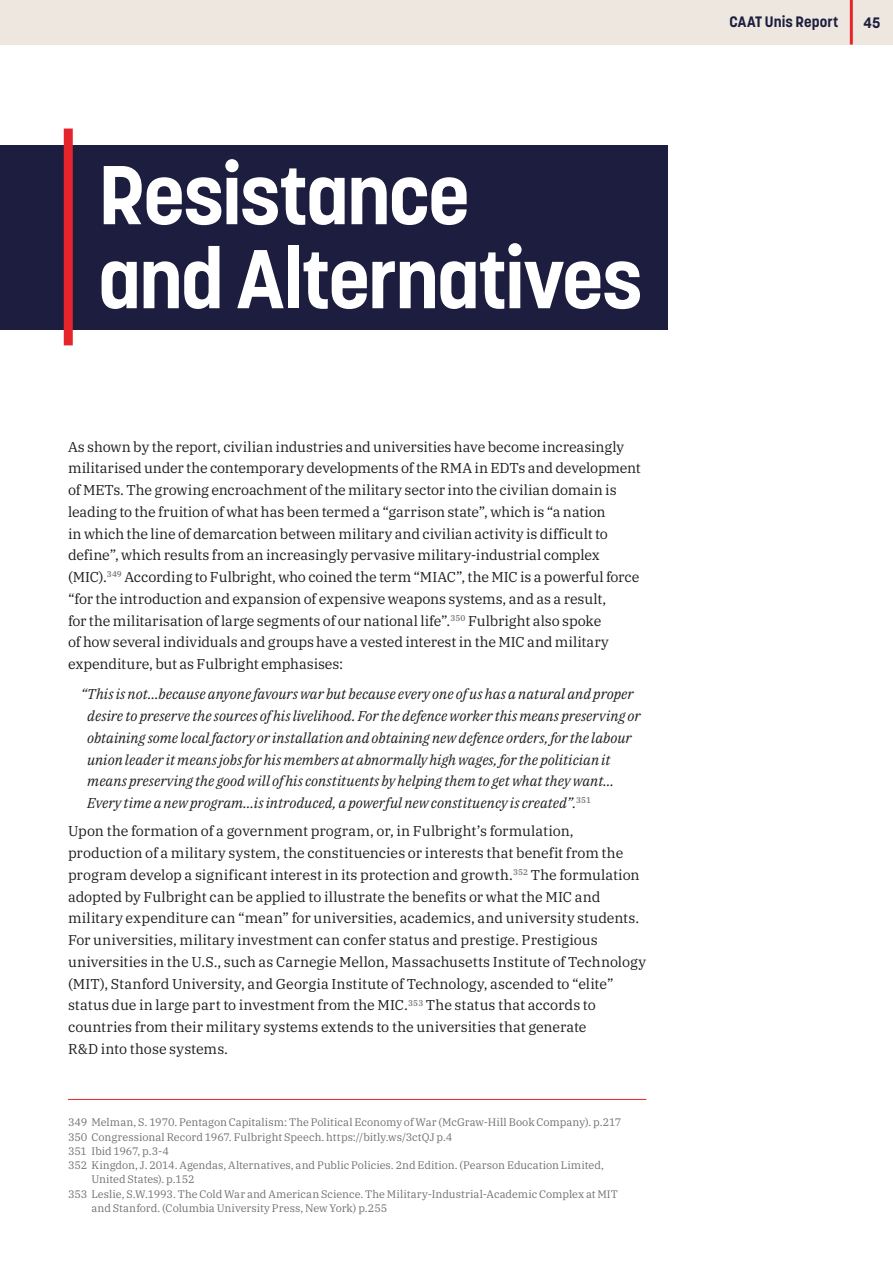
<style>
.page{position:relative;width:893px;height:1263px;background:#fff}
.page>*{position:absolute;margin:0;border:0;box-sizing:border-box;transform-origin:0 0}
.Chapter_head{font:700 82.5px/84px "Korolev";letter-spacing:-.025em;color:#fff}
.t1{font:700 15px "Korolev";letter-spacing:.01em;color:#1d1e3f}
.Text_-_no_indent{font:14.25px/21.8px "IBM Plex Serif";letter-spacing:-.005em;color:#1d1d1b}
.Text_-_space_before{font:14.25px/21.8px "IBM Plex Serif";color:#1d1d1b}
.Indented_quote{font:italic 14.25px/21.8px "IBM Plex Serif";color:#1d1d1b}
.Footnote{font:10.8px/14.2px "IBM Plex Serif";letter-spacing:-.005em;color:#70706f}
</style>
<div class="page">
<div style="left:0;top:0;width:893px;height:45px;background:#ede7df"></div>
<hr style="left:850px;top:0;width:3px;height:45px;background:#e5242c">
<div style="left:0;top:145px;width:667px;height:184px;background:#1d1e3f"></div>
<hr style="left:68px;top:1099px;width:578px;height:1px;background:#e5242c">
<div style="left:64px;top:129px;width:9px;height:216px;background:#e5242c"></div>
<p class="Chapter_head" style="left:98px;top:153px;width:546px">Resistance<br>and Alternatives</p>
<p class="Text_-_no_indent" style="left:68px;top:434px;width:574px">As shown by the report, civilian industries and universities have become increasingly militarised under the contemporary developments of the RMA in EDTs and development of METs. The growing encroachment of the military sector into the civilian domain is leading to the fruition of what has been termed a “garrison state”, which is “a nation<br>in which the line of demarcation between military and civilian activity is difficult to define”, which results from an increasingly pervasive military-industrial complex (MIC).<sup>349</sup> According to Fulbright, who coined the term “MIAC”, the MIC is a powerful force “for the introduction and expansion of expensive weapons systems, and as a result,<br>for the militarisation of large segments of our national life”.<sup>350</sup> Fulbright also spoke<br>of how several individuals and groups have a vested interest in the MIC and military expenditure, but as Fulbright emphasises:</p>
<p class="Indented_quote" style="left:87px;top:682px;width:555px;text-indent:-6px">“This is not…because anyone favours war but because every one of us has a natural and proper desire to preserve the sources of his livelihood. For the defence worker this means preserving or obtaining some local factory or installation and obtaining new defence orders, for the labour union leader it means jobs for his members at abnormally high wages, for the politician it means preserving the good will of his constituents by helping them to get what they want… Every time a new program…is introduced, a powerful new constituency is created”.<sup>351</sup></p>
<p class="Text_-_space_before" style="left:68px;top:819px;width:579px">Upon the formation of a government program, or, in Fulbright’s formulation, production of a military system, the constituencies or interests that benefit from the program develop a significant interest in its protection and growth.<sup>352</sup> The formulation adopted by Fulbright can be applied to illustrate the benefits or what the MIC and military expenditure can “mean” for universities, academics, and university students.<br>For universities, military investment can confer status and prestige. Prestigious universities in the U.S., such as Carnegie Mellon, Massachusetts Institute of Technology (MIT), Stanford University, and Georgia Institute of Technology, ascended to “elite” status due in large part to investment from the MIC.<sup>353</sup> The status that accords to countries from their military systems extends to the universities that generate<br>R&amp;D into those systems.</p>
<p class="Footnote" style="left:68px;top:1114px;width:555px">349 Melman, S. 1970. Pentagon Capitalism: The Political Economy of War (McGraw-Hill Book Company). p.217</p>
<p class="Footnote" style="left:68px;top:1129px;width:386px">350 Congressional Record 1967. Fulbright Speech. https://bitly.ws/3ctQJ p.4</p>
<p class="Footnote" style="left:68px;top:1143px;width:102px">351 Ibid 1967, p.3-4</p>
<p class="Footnote" style="left:91px;top:1157px;width:514px;text-indent:-23px">352 Kingdon, J. 2014. Agendas, Alternatives, and Public Policies. 2nd Edition. (Pearson Education Limited,<br>United States). p.152</p>
<p class="Footnote" style="left:91px;top:1186px;width:528px;text-indent:-23px">353 Leslie, S.W.1993. The Cold War and American Science. The Military-Industrial-Academic Complex at MIT and Stanford. (Columbia University Press, New York) p.255</p>
<p class="t1" style="left:729px;top:13px;width:111px">CAAT Unis Report</p>
<p class="t1" style="left:864px;top:13px;width:19px">45</p>
</div>
